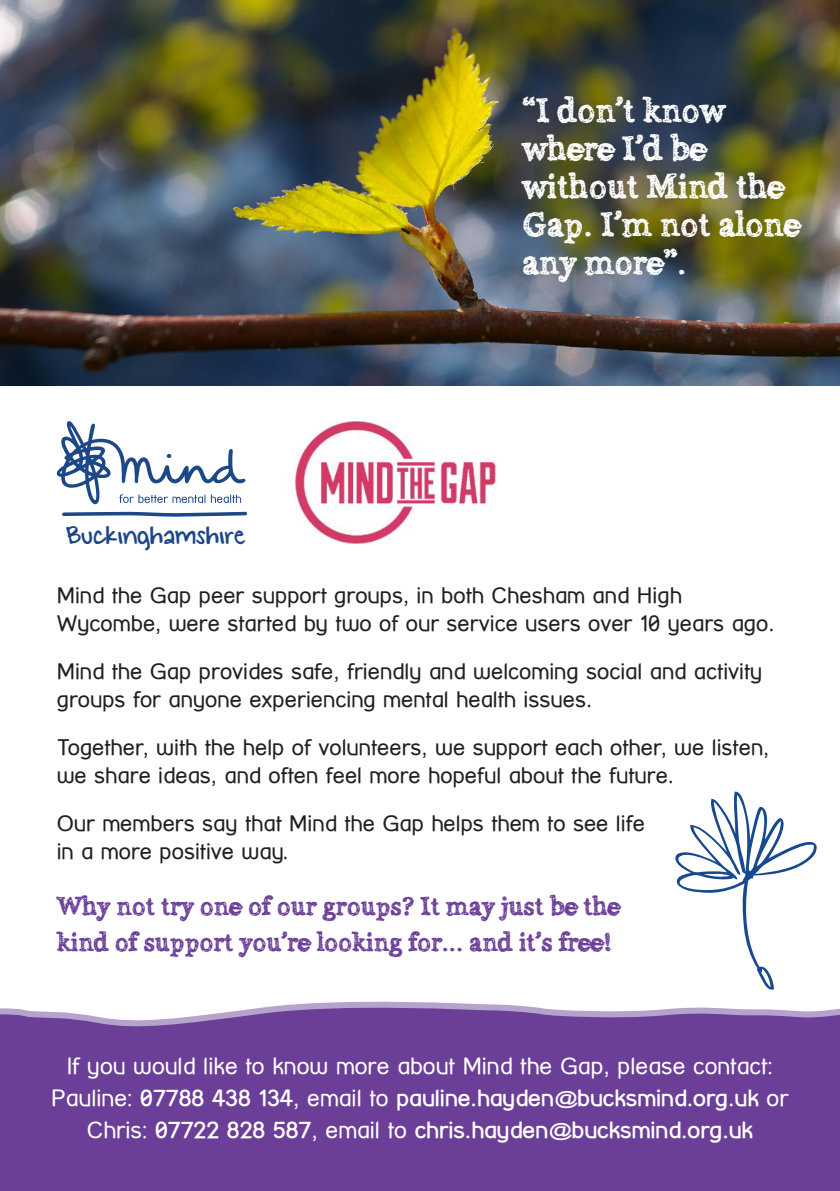
<style>
.page{position:relative;width:840px;height:1191px;background:#fff}
.page>*{position:absolute;margin:0;border:0;box-sizing:border-box;transform-origin:0 0}
.t1{font:34px/38px "Alabama";color:#fff}
.t2{font:28.6px "KG Small Town Southern Girl";color:#1c4788}
.t3{font:26px "Alabama";color:#6b3e98}
.t4{font:700 23px "Street Corner";color:#fff}
.t5{font:23px "Street Corner";color:#fff}
.t6{font:22px/28px "Street Corner";color:#231f20}
.s1{font-weight:400}
</style>
<div class="page">
<div style="left:0;top:1028px;width:839px;height:163px;background:#6b3e98"></div>
<svg style="left:62px;top:511px;width:185px;height:6px"></svg>
<svg style="left:57px;top:421px;width:189px;height:83px"></svg>
<img style="left:295px;top:421px;width:201px;height:123px">
<svg style="left:0;top:791px;width:839px;height:237px"></svg>
<img style="left:0;top:0;width:839px;height:386px">
<p class="t1" style="left:522px;top:92px;width:279px">“I don’t know where I’d be without Mind the<br>Gap. I’m not alone any more”.</p>
<p class="t2" style="left:66px;top:520px;width:181px">Buckinghamshire</p>
<p class="t6" style="left:57px;top:581px;width:719px">Mind the Gap peer support groups, in both Chesham and High<br>Wycombe, were started by two of our service users over 10 years ago.</p>
<p class="t6" style="left:57px;top:657px;width:706px">Mind the Gap provides safe, friendly and welcoming social and activity groups for anyone experiencing mental health issues.</p>
<p class="t6" style="left:57px;top:733px;width:713px">Together, with the help of volunteers, we support each other, we listen, we share ideas, and often feel more hopeful about the future.</p>
<p class="t6" style="left:57px;top:809px;width:589px">Our members say that Mind the Gap helps them to see life</p>
<p class="t6" style="left:57px;top:837px;width:233px">in a more positive way.</p>
<p class="t3" style="left:57px;top:890px;width:564px">Why not try one of our groups? It may just be the</p>
<p class="t3" style="left:57px;top:926px;width:556px">kind of support you’re looking for... and it’s free!</p>
<p class="t5" style="left:67px;top:1053px;width:706px">If you would like to know more about Mind the Gap, please contact:</p>
<p class="t4" style="left:51px;top:1085px;width:738px"><span class="s1">Pauline:</span> 07788 438 134<span class="s1">, email to</span> pauline.hayden@bucksmind.org.uk <span class="s1">or</span></p>
<p class="t4" style="left:87px;top:1117px;width:667px"><span class="s1">Chris:</span> 07722 828 587<span class="s1">, email to</span> chris.hayden@bucksmind.org.uk</p>
</div>
